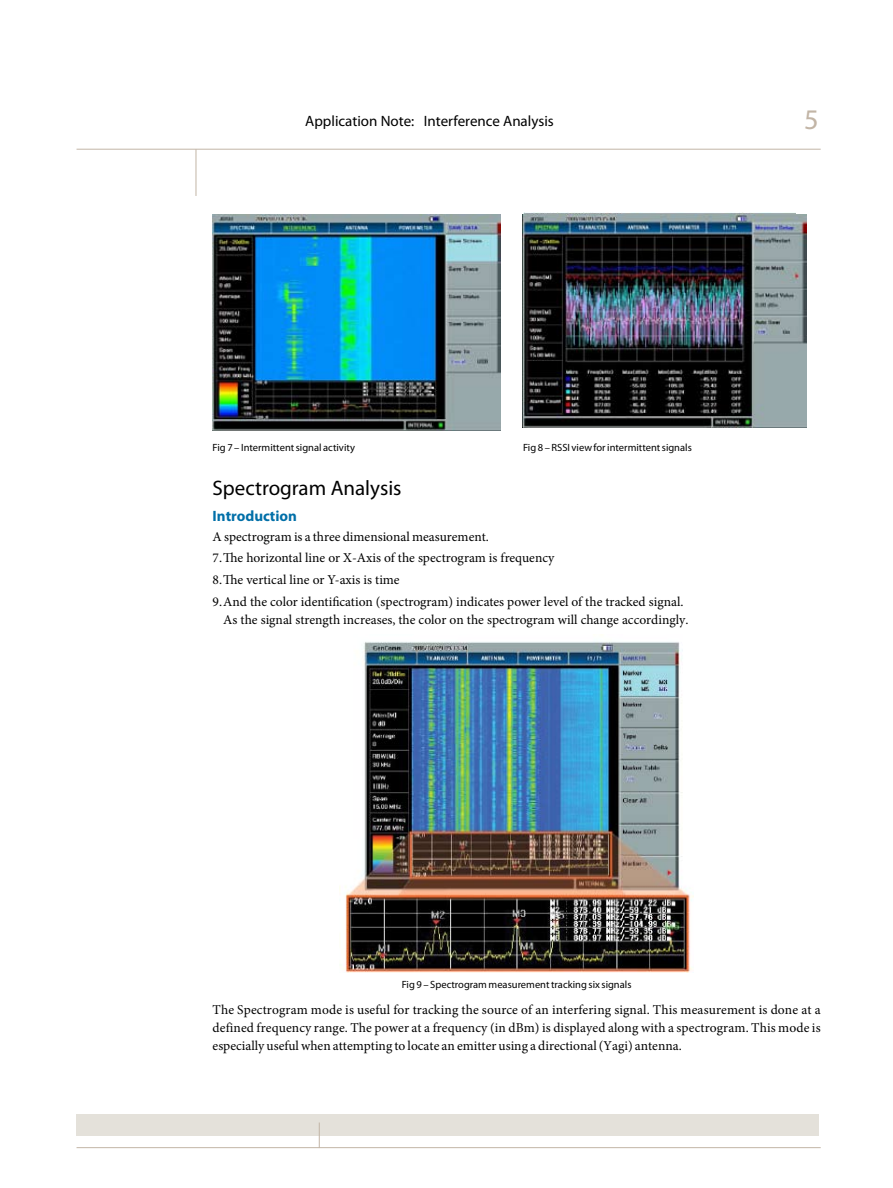
<style>
.page{position:relative;width:893px;height:1188px;background:#fff}
.page>*{position:absolute;margin:0;border:0;box-sizing:border-box;transform-origin:0 0}
.t1{font:28.5px "Myriad Pro";color:#c2b5a6}
.t2{font:21px "Myriad Pro";color:#000}
.t3{font:15px "Myriad Pro";color:#000}
.t4{font:700 15px "Myriad Pro";color:#006fa8}
.t5{font:13.5px/18px "Minion Pro";color:#000}
.t6{font:10.5px "Myriad Pro";color:#000}
</style>
<div class="page">
<div style="left:77px;top:1114px;width:742px;height:21px;background:#e4e1da"></div>
<hr style="left:77px;top:1147px;width:744px;height:1px;background:#c2b5a6">
<svg style="left:319px;top:1123px;width:1px;height:24px"></svg>
<hr style="left:77px;top:149px;width:744px;height:1px;background:#c2b5a6">
<hr style="left:196px;top:149px;width:1px;height:47px;background:#c2b5a6">
<img style="left:343px;top:641px;width:351px;height:331px">
<img style="left:212px;top:214px;width:288px;height:216px">
<img style="left:522px;top:214px;width:285px;height:213px">
<p class="t3" style="left:305px;top:112px;width:250px">Application Note: Interference Analysis</p>
<h1 class="t1" style="left:804px;top:101px;width:16px">5</h1>
<p class="t6" style="left:213px;top:441px;width:144px">Fig 7 – Intermittent signal activity</p>
<p class="t6" style="left:523px;top:441px;width:170px">Fig 8 – RSSI view for intermittent signals</p>
<h2 class="t2" style="left:213px;top:475px;width:190px">Spectrogram Analysis</h2>
<p class="t4" style="left:213px;top:507px;width:86px">Introduction</p>
<p class="t5" style="left:213px;top:527px;width:343px;line-height:20.1px">A spectrogram is a three dimensional measurement.<br>7.The horizontal line or X-Axis of the spectrogram is frequency</p>
<p class="t5" style="left:213px;top:568px;width:472px;line-height:22.2px">8.The vertical line or Y-axis is time<br>9.And the color identification (spectrogram) indicates power level of the tracked signal.</p>
<p class="t5" style="left:223px;top:611px;width:467px">As the signal strength increases, the color on the spectrogram will change accordingly.</p>
<p class="t6" style="left:402px;top:978px;width:231px">Fig 9 – Spectrogram measurement tracking six signals</p>
<p class="t5" style="left:213px;top:1001px;width:609px;text-align:justify">The Spectrogram mode is useful for tracking the source of an interfering signal. This measurement is done at a defined frequency range. The power at a frequency (in dBm) is displayed along with a spectrogram. This mode is especially useful when attempting to locate an emitter using a directional (Yagi) antenna.</p>
</div>
